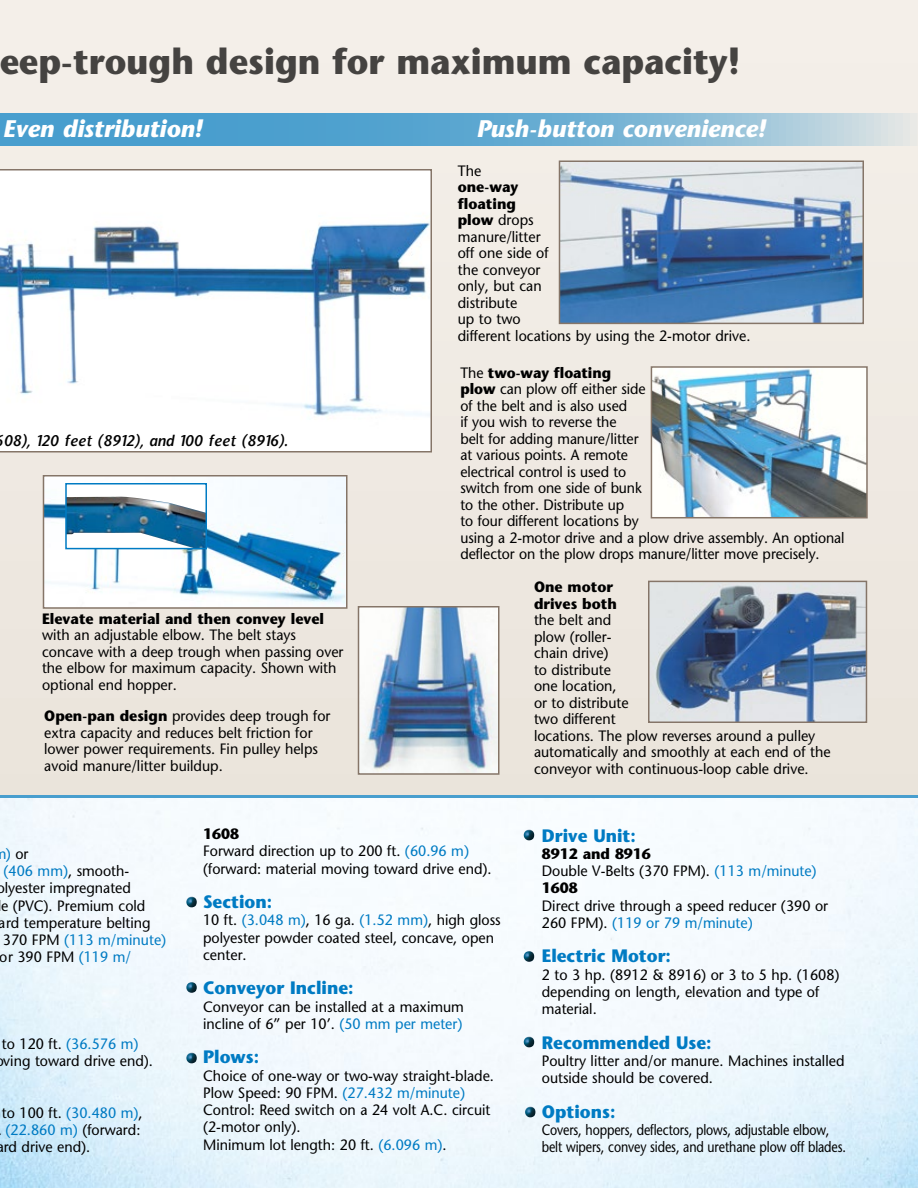
<style>
.page{position:relative;width:918px;height:1188px;background:#fff}
.page>*{position:absolute;margin:0;border:0;box-sizing:border-box;transform-origin:0 0}
.t1{font:700 36px "Stone Sans";color:#454341;scale:.95 1}
.t2{font:italic 700 24px "Stone Sans";color:#fff}
.t3{font:700 18px "Stone Sans";color:#007bc3;scale:.95 1}
.t4{font:15px/16.5px "Stone Sans";color:#000;scale:.95 1}
.t5{font:15px/16.5px "Stone Sans";color:#000;scale:.94 1}
.t6{font:15px/17.2px "Stone Sans";color:#000;scale:.83 1}
.t7{font:700 15px/16.5px "Stone Sans";color:#000;scale:.95 1}
.t8{font:15px "Stone Sans";color:#007bc3;scale:.95 1}
.t9{font:italic 15px "Stone Sans Semi Boold";color:#000;scale:.95 1}
.s1{font-weight:700}
.s2{color:#007bc3}
.s3{color:#000}
</style>
<div class="page">
<hr style="left:0;top:795px;width:918px;height:3px;background:#489ece">
<svg style="left:0;top:113px;width:918px;height:33px;background:#6fb0d3"></svg>
<img style="left:46px;top:478px;width:299px;height:128px">
<div style="left:43px;top:475px;width:305px;height:134px;border:2px solid #857568"></div>
<img style="left:361px;top:609px;width:136px;height:163px">
<div style="left:358px;top:606px;width:142px;height:169px;border:2px solid #857568"></div>
<img style="left:562px;top:163px;width:299px;height:158px">
<div style="left:559px;top:160px;width:305px;height:164px;border:2px solid #857568"></div>
<img style="left:651px;top:584px;width:213px;height:136px">
<div style="left:648px;top:581px;width:219px;height:142px;border:2px solid #857568"></div>
<div style="left:66px;top:484px;width:140px;height:65px;background:#fff"></div>
<img style="left:68px;top:497px;width:136px;height:49px">
<div style="left:65px;top:483px;width:142px;height:66px;border:2px solid #007bc3"></div>
<svg style="left:0;top:169px;width:432px;height:284px"></svg>
<img style="left:654px;top:369px;width:211px;height:146px">
<div style="left:651px;top:366px;width:217px;height:152px;border:2px solid #857568"></div>
<svg style="left:525px;top:1107px;width:11px;height:10px"></svg>
<svg style="left:186px;top:897px;width:11px;height:10px"></svg>
<svg style="left:186px;top:982px;width:11px;height:11px"></svg>
<svg style="left:524px;top:1037px;width:10px;height:10px"></svg>
<svg style="left:186px;top:1053px;width:11px;height:10px"></svg>
<svg style="left:524px;top:951px;width:10px;height:11px"></svg>
<svg style="left:524px;top:830px;width:10px;height:10px"></svg>
<h1 class="t1" style="left:-1px;top:39px;width:782px">eep-trough design for maximum capacity!</h1>
<h2 class="t2" style="left:3px;top:114px;width:200px">Even distribution!</h2>
<h2 class="t2" style="left:476px;top:114px;width:290px">Push-button convenience!</h2>
<p class="t9" style="left:3px;top:430px;width:301px">08), 120 feet (8912), and 100 feet (8916).</p>
<p class="t7" style="left:42px;top:610px;width:299px">Elevate material and then convey level</p>
<p class="t4" style="left:42px;top:627px;width:319px">with an adjustable elbow. The belt stays concave with a deep trough when passing over the elbow for maximum capacity. Shown with optional end hopper.</p>
<p class="t4" style="left:44px;top:708px;width:303px"><span class="s1">Open-pan design</span> provides deep trough for extra capacity and reduces belt friction for lower power requirements. Fin pulley helps avoid manure/litter buildup.</p>
<p class="t4" style="left:458px;top:162px;width:26px">The</p>
<p class="t4" style="left:458px;top:179px;width:310px"><span class="s1">one-way<br>floating<br>plow</span> drops<br>manure/litter<br>off one side of<br>the conveyor<br>only, but can<br>distribute<br>up to two<br>different locations by using the 2-motor drive.</p>
<p class="t5" style="left:460px;top:364px;width:410px">The <span class="s1">two-way floating<br>plow</span> can plow off either side<br>of the belt and is also used<br>if you wish to reverse the<br>belt for adding manure/litter<br>at various points. A remote<br>electrical control is used to<br>switch from one side of bunk<br>to the other. Distribute up<br>to four different locations by<br>using a 2-motor drive and a plow drive assembly. An optional deflector on the plow drops manure/litter move precisely.</p>
<p class="t7" style="left:534px;top:579px;width:89px">One motor drives both</p>
<p class="t4" style="left:534px;top:612px;width:314px">the belt and<br>plow (roller-<br>chain drive)<br>to distribute<br>one location,<br>or to distribute<br>two different<br>locations. The plow reverses around a pulley automatically and smoothly at each end of the conveyor with continuous-loop cable drive.</p>
<p class="t4" style="left:6px;top:845px;width:25px"><span class="s2">)</span> or</p>
<p class="t4" style="left:4px;top:862px;width:134px"><span class="s2">(406 mm)</span>, smooth-</p>
<p class="t4" style="left:-3px;top:880px;width:143px">olyester impregnated</p>
<p class="t4" style="left:1px;top:897px;width:154px">e (PVC). Premium cold</p>
<p class="t4" style="left:-1px;top:914px;width:161px">ard temperature belting</p>
<p class="t8" style="left:3px;top:931px;width:173px"><span class="s3">370 FPM</span> (113 m/minute)</p>
<p class="t4" style="left:0;top:949px;width:140px">or 390 FPM <span class="s2">(119 m/</span></p>
<p class="t4" style="left:2px;top:1035px;width:160px;line-height:17.2px">to 120 ft. <span class="s2">(36.576 m) </span>ving toward drive end).</p>
<p class="t4" style="left:2px;top:1104px;width:150px">to 100 ft. <span class="s2">(30.480 m)</span>,</p>
<p class="t8" style="left:6px;top:1120px;width:143px">(22.860 m) <span class="s3">(forward:</span></p>
<p class="t4" style="left:-3px;top:1138px;width:100px">ard drive end).</p>
<p class="t4" style="left:203px;top:825px;width:305px;line-height:17.2px"><span class="s1">1608<br></span>Forward direction up to 200 ft. <span class="s2">(60.96 m) </span>(forward: material moving toward drive end).</p>
<p class="t3" style="left:203px;top:890px;width:74px">Section:</p>
<p class="t4" style="left:203px;top:911px;width:315px;line-height:17.2px">10 ft. <span class="s2">(3.048 m)</span>, 16 ga. <span class="s2">(1.52 mm)</span>, high gloss polyester powder coated steel, concave, open center.</p>
<p class="t3" style="left:203px;top:977px;width:160px">Conveyor Incline:</p>
<p class="t4" style="left:203px;top:998px;width:276px;line-height:17.2px">Conveyor can be installed at a maximum incline of 6” per 10’. <span class="s2">(50 mm per meter)</span></p>
<p class="t3" style="left:203px;top:1046px;width:60px">Plows:</p>
<p class="t4" style="left:203px;top:1067px;width:308px;line-height:17.2px">Choice of one-way or two-way straight-blade.<br>Plow Speed: 90 FPM. <span class="s2">(27.432 m/minute)<br></span>Control: Reed switch on a 24 volt A.C. circuit (2-motor only).<br>Minimum lot length: 20 ft. <span class="s2">(6.096 m)</span>.</p>
<p class="t3" style="left:542px;top:824px;width:101px">Drive Unit:</p>
<p class="t4" style="left:542px;top:845px;width:291px;line-height:17.2px"><span class="s1">8912 and 8916<br></span>Double V-Belts (370 FPM). <span class="s2">(113 m/minute)<br></span><span class="s1">1608</span></p>
<p class="t4" style="left:542px;top:897px;width:303px;line-height:17.2px">Direct drive through a speed reducer (390 or<br>260 FPM). <span class="s2">(119 or 79 m/minute)</span></p>
<p class="t3" style="left:542px;top:945px;width:137px">Electric Motor:</p>
<p class="t4" style="left:542px;top:966px;width:315px;line-height:17.2px">2 to 3 hp. (8912 &amp; 8916) or 3 to 5 hp. (1608) depending on length, elevation and type of material.</p>
<p class="t3" style="left:542px;top:1031px;width:180px">Recommended Use:</p>
<p class="t4" style="left:542px;top:1052px;width:320px;line-height:17.2px">Poultry litter and/or manure. Machines installed outside should be covered.</p>
<p class="t3" style="left:542px;top:1100px;width:79px">Options:</p>
<p class="t6" style="left:542px;top:1121px;width:368px">Covers, hoppers, deflectors, plows, adjustable elbow, belt wipers, convey sides, and urethane plow off blades.</p>
</div>
